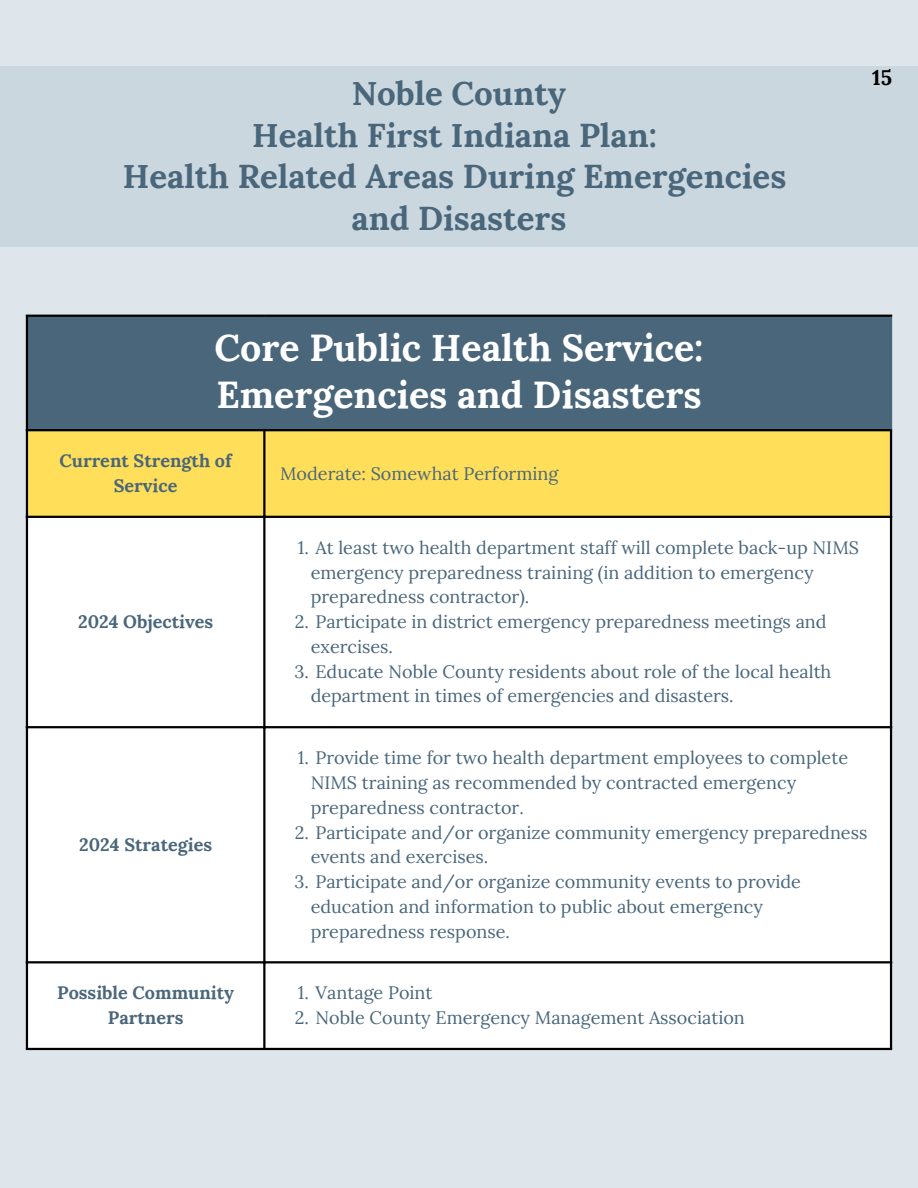
<style>
.page{position:relative;width:918px;height:1188px;background:#dfe6eb}
.page>*{position:absolute;margin:0;border:0;box-sizing:border-box;transform-origin:0 0}
.t1{font:700 37.5px/47.2px "Lora";color:#fff}
.t2{font:700 33px "Lora";color:#49667a}
.t3{font:700 21px "Lora";color:#000}
.t4{font:18px/24.8px "Lora";color:#49667a}
.t5{font:700 18px/24.8px "Lora";color:#49667a;text-align:center}
</style>
<div class="page">
<div style="left:0;top:67px;width:918px;height:180px;background:#cbd7df"></div>
<div style="left:28px;top:317px;width:862px;height:112px;background:#49667a"></div>
<div style="left:28px;top:431px;width:862px;height:85px;background:#ffde59"></div>
<div style="left:28px;top:518px;width:862px;height:530px;background:#fff"></div>
<hr style="left:26px;top:317px;width:2px;height:731px;background:#000">
<hr style="left:263px;top:431px;width:2px;height:617px;background:#000">
<hr style="left:890px;top:431px;width:2px;height:617px;background:#000">
<hr style="left:26px;top:315px;width:866px;height:2px;background:#000">
<hr style="left:26px;top:429px;width:866px;height:2px;background:#000">
<hr style="left:26px;top:516px;width:866px;height:2px;background:#000">
<hr style="left:26px;top:726px;width:866px;height:2px;background:#000">
<hr style="left:26px;top:961px;width:866px;height:2px;background:#000">
<hr style="left:26px;top:1048px;width:866px;height:2px;background:#000">
<hr style="left:263px;top:317px;width:2px;height:112px;background:#49667a">
<hr style="left:890px;top:317px;width:2px;height:112px;background:#49667a">
<p class="t2" style="left:352px;top:72px;width:216px">Noble County</p>
<p class="t2" style="left:252px;top:113px;width:406px">Health First Indiana Plan:</p>
<p class="t2" style="left:123px;top:155px;width:665px">Health Related Areas During Emergencies</p>
<p class="t2" style="left:352px;top:197px;width:216px">and Disasters</p>
<h1 class="t3" style="left:872px;top:64px;width:21px">15</h1>
<p class="t1" style="left:214px;top:323px;width:491px">Core Public Health Service:<br>Emergencies and Disasters</p>
<p class="t5" style="left:60px;top:448px;width:174px">Current Strength of<br>Service</p>
<p class="t5" style="left:78px;top:609px;width:137px">2024 Objectives</p>
<p class="t4" style="left:280px;top:461px;width:280px">Moderate: Somewhat Performing</p>
<p class="t4" style="left:311px;top:535px;width:550px;text-indent:-13px">1. At least two health department staff will complete back-up NIMS emergency preparedness training (in addition to emergency preparedness contractor).</p>
<p class="t4" style="left:311px;top:609px;width:517px;text-indent:-16px">2. Participate in district emergency preparedness meetings and exercises.</p>
<p class="t4" style="left:311px;top:659px;width:522px;text-indent:-16px">3. Educate Noble County residents about role of the local health department in times of emergencies and disasters.</p>
<p class="t5" style="left:79px;top:832px;width:134px">2024 Strategies</p>
<p class="t4" style="left:311px;top:745px;width:539px;text-indent:-13px">1. Provide time for two health department employees to complete<br>NIMS training as recommended by contracted emergency preparedness contractor.</p>
<p class="t4" style="left:311px;top:820px;width:558px;text-indent:-16px">2. Participate and/or organize community emergency preparedness events and exercises.</p>
<p class="t4" style="left:311px;top:869px;width:492px;text-indent:-16px">3. Participate and/or organize community events to provide education and information to public about emergency preparedness response.</p>
<p class="t5" style="left:57px;top:980px;width:178px">Possible Community<br>Partners</p>
<p class="t4" style="left:298px;top:980px;width:136px">1. Vantage Point</p>
<p class="t4" style="left:295px;top:1005px;width:452px">2. Noble County Emergency Management Association</p>
</div>
